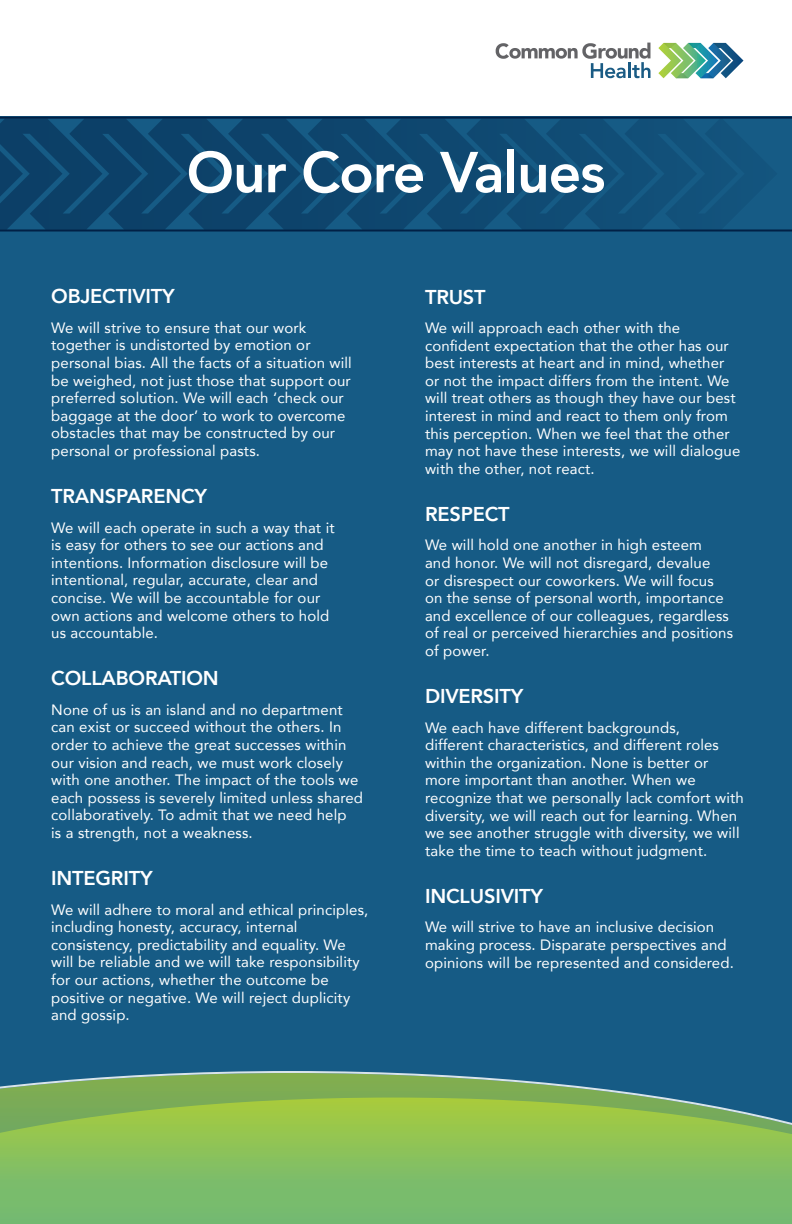
<style>
.page{position:relative;width:792px;height:1224px;background:#fff}
.page>*{position:absolute;margin:0;border:0;box-sizing:border-box;transform-origin:0 0}
.Tabs-2{font:800 57px "Avenir";letter-spacing:-.02em;color:#fff}
.Body_Blue{font:800 20px "Avenir";letter-spacing:-.01em;color:#fff}
.Body_Blue-2{font:15px/17.6px "Avenir";letter-spacing:.01em;color:#fff}
</style>
<div class="page">
<div style="left:0;top:117px;width:792px;height:1107px;background:#165b85"></div>
<svg style="left:0;top:1071px;width:668px;height:27px"></svg>
<svg style="left:0;top:1098px;width:792px;height:126px;background:#84bd5e"></svg>
<svg style="left:0;top:119px;width:777px;height:111px;fill:#0f4971"></svg>
<svg style="left:496px;top:43px;width:155px;height:35px"></svg>
<svg style="left:658px;top:43px;width:86px;height:35px"></svg>
<p class="Tabs-2" style="left:187px;top:128px;width:420px">Our Core Values</p>
<p class="Body_Blue" style="left:51px;top:281px;width:125px">OBJECTIVITY</p>
<p class="Body_Blue-2" style="left:51px;top:318px;width:302px">We will strive to ensure that our work together is undistorted by emotion or personal bias. All the facts of a situation will be weighed, not just those that support our preferred solution. We will each ‘check our baggage at the door’ to work to overcome obstacles that may be constructed by our personal or professional pasts.</p>
<p class="Body_Blue" style="left:51px;top:481px;width:157px">TRANSPARENCY</p>
<p class="Body_Blue-2" style="left:51px;top:518px;width:285px">We will each operate in such a way that it is easy for others to see our actions and intentions. Information disclosure will be intentional, regular, accurate, clear and concise. We will be accountable for our own actions and welcome others to hold us accountable.</p>
<p class="Body_Blue" style="left:51px;top:663px;width:169px">COLLABORATION</p>
<p class="Body_Blue-2" style="left:51px;top:700px;width:313px">None of us is an island and no department can exist or succeed without the others. In order to achieve the great successes within our vision and reach, we must work closely with one another. The impact of the tools we each possess is severely limited unless shared collaboratively. To admit that we need help<br>is a strength, not a weakness.</p>
<p class="Body_Blue" style="left:51px;top:863px;width:103px">INTEGRITY</p>
<p class="Body_Blue-2" style="left:51px;top:900px;width:319px">We will adhere to moral and ethical principles, including honesty, accuracy, internal consistency, predictability and equality. We will be reliable and we will take responsibility for our actions, whether the outcome be positive or negative. We will reject duplicity and gossip.</p>
<p class="Body_Blue" style="left:425px;top:281px;width:62px">TRUST</p>
<p class="Body_Blue-2" style="left:425px;top:319px;width:317px">We will approach each other with the confident expectation that the other has our best interests at heart and in mind, whether or not the impact differs from the intent. We will treat others as though they have our best interest in mind and react to them only from this perception. When we feel that the other may not have these interests, we will dialogue with the other, not react.</p>
<p class="Body_Blue" style="left:425px;top:498px;width:86px">RESPECT</p>
<p class="Body_Blue-2" style="left:425px;top:536px;width:310px">We will hold one another in high esteem<br>and honor. We will not disregard, devalue<br>or disrespect our coworkers. We will focus on the sense of personal worth, importance and excellence of our colleagues, regardless of real or perceived hierarchies and positions of power.</p>
<p class="Body_Blue" style="left:425px;top:681px;width:100px">DIVERSITY</p>
<p class="Body_Blue-2" style="left:425px;top:718px;width:320px">We each have different backgrounds,<br>different characteristics, and different roles within the organization. None is better or more important than another. When we recognize that we personally lack comfort with diversity, we will reach out for learning. When we see another struggle with diversity, we will take the time to teach without judgment.</p>
<p class="Body_Blue" style="left:425px;top:880px;width:120px">INCLUSIVITY</p>
<p class="Body_Blue-2" style="left:425px;top:918px;width:310px">We will strive to have an inclusive decision making process. Disparate perspectives and opinions will be represented and considered.</p>
</div>
